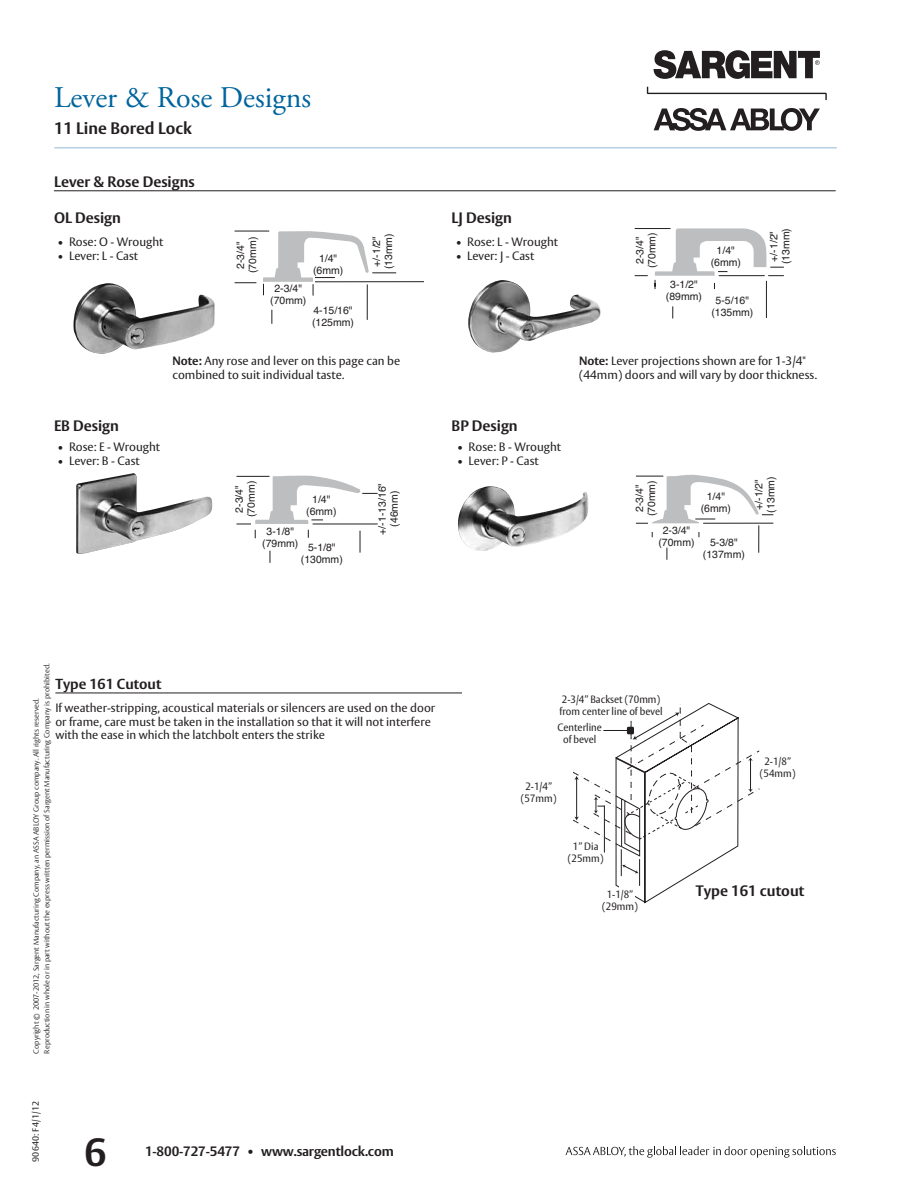
<style>
.page{position:relative;width:918px;height:1188px;background:#fff}
.page>*{position:absolute;margin:0;border:0;box-sizing:border-box;transform-origin:0 0}
.t1{font:700 39px "ASSA Vesta";color:#231f20}
.t2{font:30px "Adobe Garamond Pro";color:#00649d}
.t3{font:700 16.5px "ASSA Vesta";color:#231f20}
.t4{font:700 15px "ASSA Vesta";color:#231f20}
.t5{font:700 14.4px "ASSA Vesta";color:#231f20}
.t6{font:700 13.5px "ASSA Vesta";letter-spacing:-.015em;color:#231f20}
.t7{font:12px/13.5px "ASSA Vesta";color:#231f20}
.t8{font:10.5px/12px "Helvetica";color:#231f20;text-align:center}
.t9{font:10.5px/12px "ASSA Vesta";color:#231f20;text-align:center;scale:.94 1}
.t10{font:9px "ASSA Vesta";color:#231f20}
.t11{font:300 7.5px/10.5px "ASSA Vesta";color:#231f20}
.s1{font-weight:700}
</style>
<div class="page">
<hr style="left:54px;top:147px;width:783px;height:1px;background:#b3d1e2">
<svg style="left:647px;top:87px;width:180px;height:13px"></svg>
<svg style="left:654px;top:108px;width:166px;height:23px"></svg>
<svg style="left:654px;top:50px;width:166px;height:29px"></svg>
<svg style="left:566px;top:1146px;width:270px;height:12px"></svg>
<img style="left:74px;top:283px;width:141px;height:71px">
<img style="left:468px;top:280px;width:133px;height:73px">
<img style="left:458px;top:486px;width:131px;height:65px">
<img style="left:76px;top:473px;width:136px;height:81px">
<hr style="left:235px;top:231px;width:34px;height:1px;background:#231f20">
<svg style="left:235px;top:282px;width:21px;height:1px"></svg>
<svg style="left:271px;top:310px;width:1px;height:14px"></svg>
<hr style="left:367px;top:284px;width:1px;height:36px;background:#231f20">
<hr style="left:315px;top:281px;width:109px;height:1px;background:#231f20">
<svg style="left:263px;top:231px;width:133px;height:65px"></svg>
<hr style="left:635px;top:228px;width:36px;height:1px;background:#231f20">
<svg style="left:635px;top:275px;width:13px;height:1px"></svg>
<hr style="left:766px;top:281px;width:1px;height:37px;background:#231f20">
<svg style="left:655px;top:228px;width:129px;height:61px"></svg>
<svg style="left:672px;top:306px;width:1px;height:13px"></svg>
<svg style="left:236px;top:476px;width:142px;height:87px"></svg>
<svg style="left:636px;top:475px;width:137px;height:85px"></svg>
<hr style="left:54px;top:190px;width:782px;height:1px;background:#231f20">
<hr style="left:55px;top:693px;width:407px;height:1px;background:#231f20">
<svg style="left:573px;top:703px;width:187px;height:200px"></svg>
<hr style="left:604px;top:806px;width:1px;height:47px;background:#231f20">
<div style="left:620px;top:887px;width:15px;height:35px;background:#fff"></div>
<h2 class="t2" style="left:54px;top:80px;width:259px">Lever &amp; Rose Designs</h2>
<h3 class="t3" style="left:54px;top:118px;width:139px">11 Line Bored Lock</h3>
<p class="t4" style="left:54px;top:173px;width:142px">Lever &amp; Rose Designs</p>
<p class="t4" style="left:54px;top:208px;width:68px">OL Design</p>
<p class="t7" style="left:58px;top:236px;width:107px">• Rose: O - Wrought</p>
<p class="t7" style="left:58px;top:250px;width:82px">• Lever: L - Cast</p>
<p class="t8" style="left:235px;top:273px;width:38px;rotate:-90deg">2-3/4" (70mm)</p>
<p class="t8" style="left:313px;top:252px;width:32px">1/4" (6mm)</p>
<p class="t8" style="left:270px;top:283px;width:38px">2-3/4" (70mm)</p>
<p class="t8" style="left:312px;top:304px;width:44px;text-align:left">4-15/16" (125mm)</p>
<p class="t4" style="left:452px;top:208px;width:62px">LJ Design</p>
<p class="t7" style="left:456px;top:236px;width:104px">• Rose: L - Wrought</p>
<p class="t7" style="left:456px;top:249px;width:80px">• Lever: J - Cast</p>
<p class="t8" style="left:371px;top:269px;width:38px;text-align:left;rotate:-90deg">+/-1/2" (13mm)</p>
<p class="t8" style="left:634px;top:268px;width:38px;rotate:-90deg">2-3/4" (70mm)</p>
<p class="t8" style="left:666px;top:279px;width:38px">3-1/2" (89mm)</p>
<p class="t8" style="left:711px;top:245px;width:32px">1/4" (6mm)</p>
<p class="t8" style="left:711px;top:294px;width:43px">5-5/16" (135mm)</p>
<p class="t8" style="left:768px;top:264px;width:38px;text-align:left;rotate:-90deg">+/-1/2" (13mm)</p>
<p class="t7" style="left:172px;top:355px;width:229px"><span class="s1">Note:</span> Any rose and lever on this page can be combined to suit individual taste.</p>
<p class="t7" style="left:579px;top:355px;width:238px"><span class="s1">Note:</span> Lever projections shown are for 1-3/4" (44mm) doors and will vary by door thickness.</p>
<p class="t4" style="left:54px;top:416px;width:67px">EB Design</p>
<p class="t7" style="left:58px;top:441px;width:104px">• Rose: E - Wrought</p>
<p class="t7" style="left:58px;top:455px;width:84px">• Lever: B - Cast</p>
<p class="t4" style="left:452px;top:416px;width:68px">BP Design</p>
<p class="t7" style="left:457px;top:441px;width:105px">• Rose: B - Wrought</p>
<p class="t7" style="left:457px;top:455px;width:83px">• Lever: P - Cast</p>
<p class="t8" style="left:233px;top:517px;width:38px;rotate:-90deg">2-3/4" (70mm)</p>
<p class="t8" style="left:634px;top:516px;width:38px;rotate:-90deg">2-3/4" (70mm)</p>
<p class="t8" style="left:377px;top:535px;width:53px;rotate:-90deg">+/-1-13/16" (46mm)</p>
<p class="t8" style="left:701px;top:491px;width:32px">1/4" (6mm)</p>
<p class="t8" style="left:306px;top:493px;width:32px">1/4" (6mm)</p>
<p class="t8" style="left:301px;top:541px;width:44px">5-1/8" (130mm)</p>
<p class="t8" style="left:658px;top:525px;width:38px">2-3/4" (70mm)</p>
<p class="t8" style="left:262px;top:525px;width:38px">3-1/8" (79mm)</p>
<p class="t8" style="left:703px;top:537px;width:44px">5-3/8" (137mm)</p>
<p class="t8" style="left:753px;top:513px;width:38px;text-align:left;rotate:-90deg">+/-1/2" (13mm)</p>
<p class="t11" style="left:31px;top:1054px;width:391px;rotate:-90deg">Copyright © 2007-2012, Sargent Manufacturing Company, an ASSA ABLOY Group company. All rights reserved.<br>Reproduction in whole or in part without the express written permission of Sargent Manufacturing Company is prohibited.</p>
<p class="t5" style="left:55px;top:675px;width:107px">Type 161 Cutout</p>
<p class="t7" style="left:55px;top:702px;width:381px">If weather-stripping, acoustical materials or silencers are used on the door or frame, care must be taken in the installation so that it will not interfere with the ease in which the latchbolt enters the strike</p>
<p class="t9" style="left:560px;top:694px;width:111px;text-align:left">2-3/4” Backset (70mm) from center line of bevel</p>
<p class="t9" style="left:558px;top:722px;width:49px">Centerline of bevel</p>
<p class="t9" style="left:521px;top:781px;width:39px">2-1/4” (57mm)</p>
<p class="t9" style="left:568px;top:841px;width:39px">1” Dia (25mm)</p>
<p class="t9" style="left:602px;top:889px;width:39px">1-1/8” (29mm)</p>
<p class="t10" style="left:30px;top:1162px;width:62px;rotate:-90deg">90640: F 4/1/12</p>
<h1 class="t1" style="left:84px;top:1128px;width:24px">6</h1>
<p class="t6" style="left:145px;top:1143px;width:250px">1-800-727-5477 • www.sargentlock.com</p>
<p class="t9" style="left:760px;top:755px;width:39px">2-1/8” (54mm)</p>
<p class="t4" style="left:696px;top:882px;width:110px">Type 161 cutout</p>
</div>
